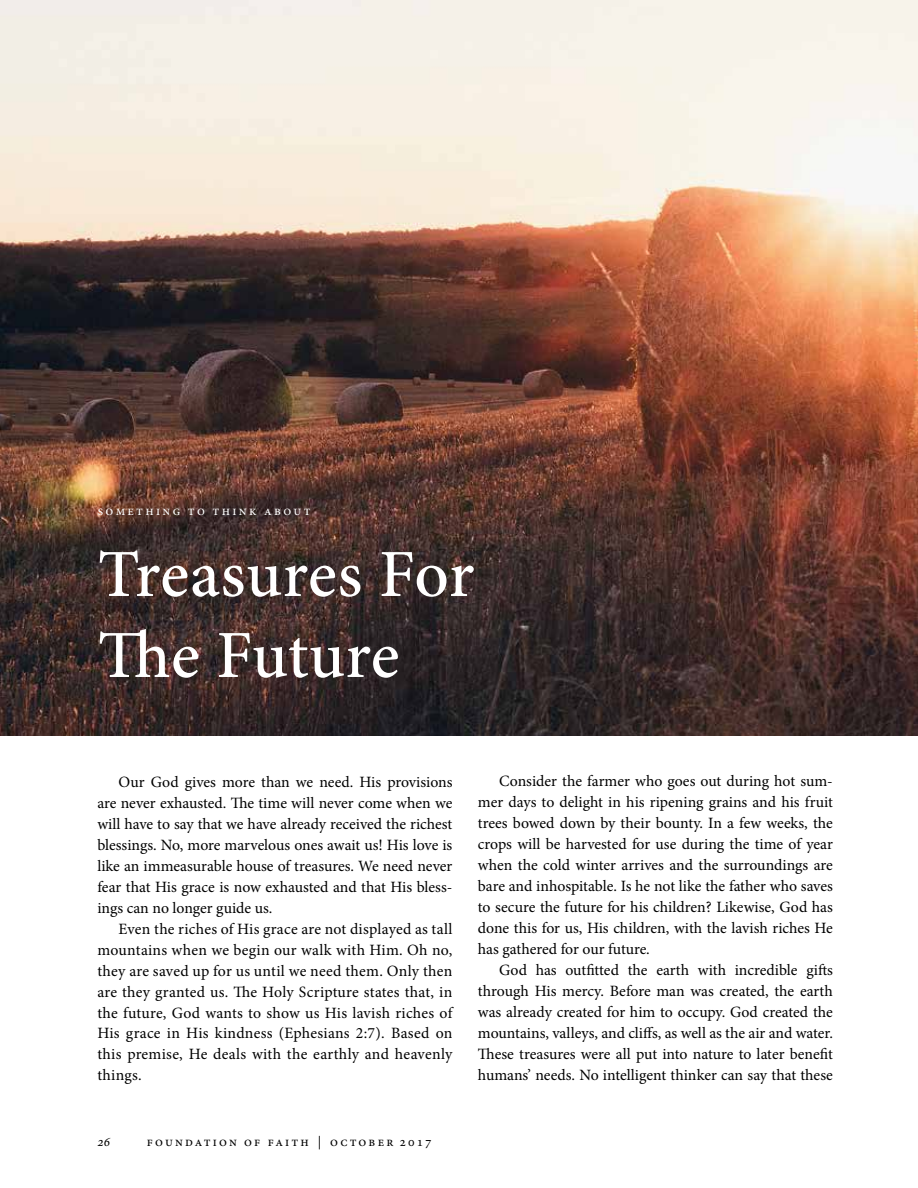
<style>
.page{position:relative;width:918px;height:1188px;background:#fff}
.page>*{position:absolute;margin:0;border:0;box-sizing:border-box;transform-origin:0 0}
.t1{font:500 67.5px/81px "Minion Pro";color:#fff}
.t2{font:15.75px/21px "Minion Pro";color:#000;text-align:justify}
.t3{font:13.5px "Minion Pro";letter-spacing:.16em;color:#000}
.t4{font:13.5px "Minion Pro";letter-spacing:.17em;color:#fff}
.t5{font:italic 13.5px "Minion Pro";color:#000}
</style>
<div class="page">
<img style="left:0;top:0;width:918px;height:735px">
<p class="t4" style="left:98px;top:502px;width:215px">something to think about</p>
<h1 class="t1" style="left:98px;top:534px;width:378px">Treasures For<br>The Future</h1>
<p class="t2" style="left:97px;top:771px;width:357px;text-indent:21px">Our God gives more than we need. His provisions are never exhausted. The time will never come when we will have to say that we have already received the richest blessings. No, more marvelous ones await us! His love is like an immeasurable house of treasures. We need never fear that His grace is now exhausted and that His bless&shy;ings can no longer guide us.</p>
<p class="t2" style="left:97px;top:918px;width:358px;text-indent:21px">Even the riches of His grace are not displayed as tall mountains when we begin our walk with Him. Oh no, they are saved up for us until we need them. Only then are they granted us. The Holy Scripture states that, in the future, God wants to show us His lavish riches of His grace in His kindness (Ephesians 2:7). Based on this premise, He deals with the earthly and heavenly things.</p>
<p class="t5" style="left:97px;top:1133px;width:14px">26</p>
<p class="t3" style="left:147px;top:1133px;width:286px">foundation of faith | october 2017</p>
<p class="t2" style="left:478px;top:771px;width:357px;text-indent:21px">Consider the farmer who goes out during hot sum&shy;mer days to delight in his ripening grains and his fruit trees bowed down by their bounty. In a few weeks, the crops will be harvested for use during the time of year when the cold winter arrives and the surroundings are bare and inhospitable. Is he not like the father who saves to secure the future for his children? Likewise, God has done this for us, His children, with the lavish riches He has gathered for our future.</p>
<p class="t2" style="left:478px;top:960px;width:357px;text-indent:21px">God has outfitted the earth with incredible gifts through His mercy. Before man was created, the earth was already created for him to occupy. God created the mountains, valleys, and cliffs, as well as the air and water.<br>These treasures were all put into nature to later benefit humans’ needs. No intelligent thinker can say that these</p>
</div>
